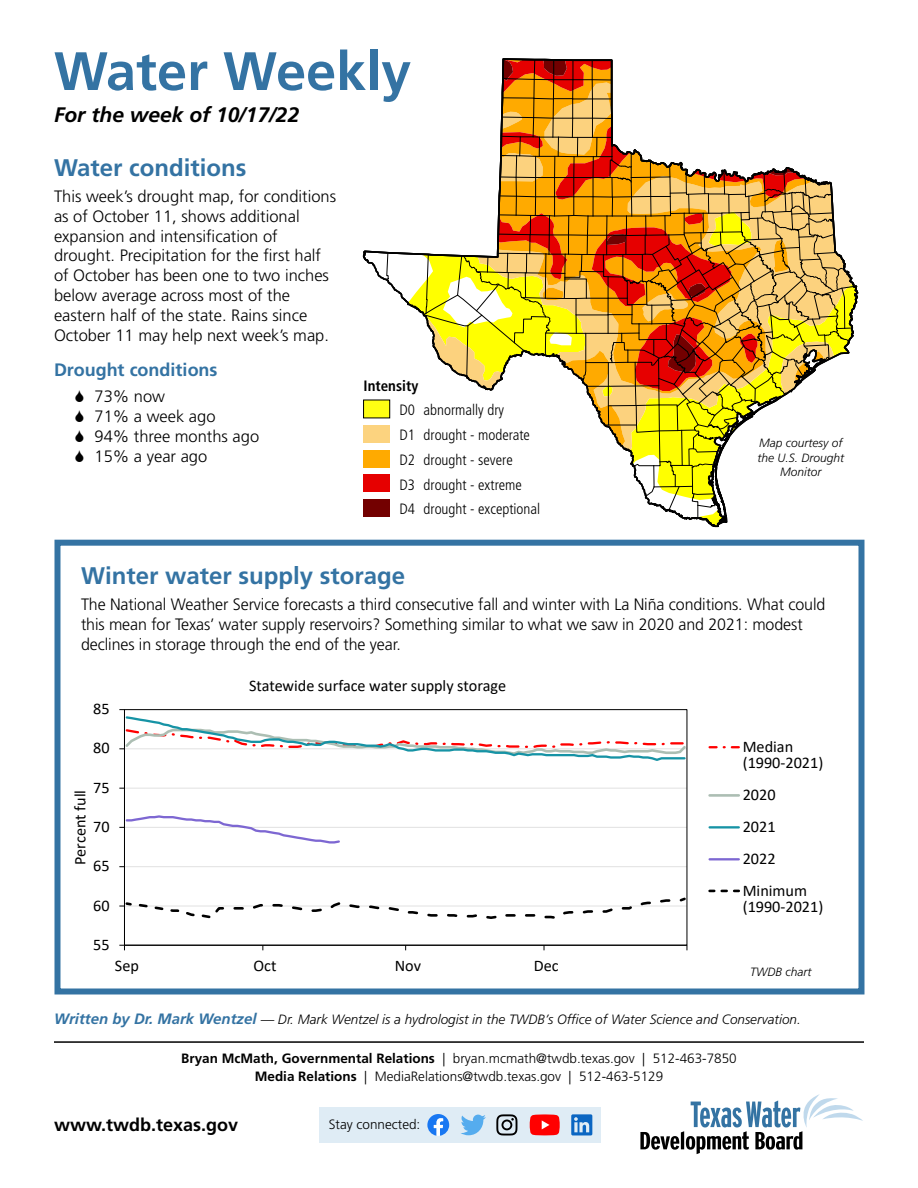
<style>
.page{position:relative;width:918px;height:1188px;background:#fff}
.page>*{position:absolute;margin:0;border:0;box-sizing:border-box;transform-origin:0 0}
.heading_1{font:700 54px "Frutiger LT Std";color:#3473a3}
.heading_2{font:700 24px "Frutiger LT Std";color:#3473a3}
.heading_1_date_line{font:italic 700 21px "Frutiger LT Std";color:#000}
.contact_info{font:700 18px "Frutiger LT Std";color:#000}
.heading_3{font:700 18px "Frutiger LT Std";color:#3473a3}
.body{font:300 16.5px/19.8px "Frutiger LT Std";color:#000}
.heading_2-2{font:300 16.5px/19.8px "Frutiger LT Std";letter-spacing:-.005em;color:#000}
.t1{font:16.2px/32px "Calibri";color:#000}
.t2{font:300 condensed 15px/24.8px "Frutiger LT Std";color:#000}
.t3{font:700 condensed 15px "Frutiger LT Std";color:#000}
.contact_info-2{font:300 13.5px/18px "Frutiger LT Std";color:#000;text-align:center}
.heading_4{font:italic 300 13.5px "Frutiger LT Std";color:#000}
.t4{font:italic 300 12px/14.4px "Frutiger LT Std";color:#000;text-align:center}
.s1{font-weight:700;font-size:15px;color:#3473a3}
.s2{font-weight:700}
</style>
<div class="page">
<div style="left:54px;top:540px;width:810px;height:454px;border:6px solid #3473a3"></div>
<div style="left:319px;top:1107px;width:282px;height:35px;background:#dfecf5"></div>
<svg style="left:730px;top:167px;width:129px;height:270px"></svg>
<svg style="left:362px;top:58px;width:368px;height:469px"></svg>
<div style="left:364px;top:400px;width:26px;height:18px;background:#ffff13"></div>
<div style="left:363px;top:400px;width:27px;height:18px;border:1px solid #000"></div>
<div style="left:364px;top:425px;width:26px;height:18px;background:#fcd37f"></div>
<div style="left:364px;top:450px;width:26px;height:18px;background:#fa0"></div>
<div style="left:364px;top:474px;width:26px;height:18px;background:#e60000"></div>
<div style="left:364px;top:499px;width:26px;height:18px;background:#730000"></div>
<hr style="left:124px;top:788px;width:563px;height:1px;background:#e1e1e1">
<hr style="left:124px;top:827px;width:563px;height:1px;background:#e1e1e1">
<hr style="left:124px;top:866px;width:563px;height:1px;background:#e1e1e1">
<hr style="left:124px;top:906px;width:563px;height:1px;background:#e1e1e1">
<hr style="left:124px;top:710px;width:1px;height:235px;background:#000">
<hr style="left:124px;top:945px;width:563px;height:1px;background:#000">
<svg style="left:119px;top:709px;width:569px;height:53px"></svg>
<svg style="left:119px;top:815px;width:221px;height:29px"></svg>
<svg style="left:119px;top:902px;width:106px;height:17px"></svg>
<svg style="left:232px;top:896px;width:456px;height:25px"></svg>
<svg style="left:710px;top:746px;width:7px;height:2px"></svg>
<svg style="left:724px;top:746px;width:15px;height:2px"></svg>
<hr style="left:710px;top:794px;width:29px;height:3px;background:#acbeb3">
<hr style="left:710px;top:826px;width:29px;height:3px;background:#1693a5">
<hr style="left:710px;top:858px;width:29px;height:2px;background:#7d67d2">
<svg style="left:722px;top:890px;width:17px;height:2px"></svg>
<hr style="left:54px;top:1041px;width:810px;height:2px;background:#000">
<svg style="left:640px;top:1094px;width:223px;height:60px"></svg>
<svg style="left:427px;top:1114px;width:22px;height:22px"></svg>
<svg style="left:461px;top:1115px;width:25px;height:20px"></svg>
<svg style="left:496px;top:1114px;width:21px;height:22px"></svg>
<svg style="left:530px;top:1114px;width:30px;height:21px"></svg>
<svg style="left:571px;top:1114px;width:21px;height:21px"></svg>
<p class="heading_1" style="left:54px;top:40px;width:359px">Water Weekly</p>
<p class="heading_1_date_line" style="left:54px;top:102px;width:247px">For the week of 10/17/22</p>
<p class="heading_2" style="left:54px;top:153px;width:194px">Water conditions</p>
<p class="body" style="left:54px;top:187px;width:284px">This week’s drought map, for conditions as of October 11, shows additional expansion and intensification of drought. Precipitation for the first half of October has been one to two inches below average across most of the eastern half of the state. Rains since October 11 may help next week’s map.</p>
<p class="heading_3" style="left:54px;top:359px;width:165px">Drought conditions</p>
<p class="body" style="left:94px;top:387px;width:72px">73% now</p>
<p class="body" style="left:94px;top:407px;width:123px">71% a week ago</p>
<p class="body" style="left:94px;top:427px;width:166px">94% three months ago</p>
<p class="body" style="left:94px;top:446px;width:114px">15% a year ago</p>
<p class="t3" style="left:364px;top:377px;width:56px">Intensity</p>
<p class="t2" style="left:400px;top:398px;width:142px">D0 abnormally dry<br>D1 drought - moderate<br>D2 drought - severe<br>D3 drought - extreme<br>D4 drought - exceptional</p>
<p class="t4" style="left:757px;top:436px;width:88px">Map courtesy of the U.S. Drought<br>Monitor</p>
<p class="heading_2" style="left:81px;top:561px;width:326px">Winter water supply storage</p>
<p class="heading_2-2" style="left:81px;top:595px;width:746px">The National Weather Service forecasts a third consecutive fall and winter with La Niña conditions. What could this mean for Texas’ water supply reservoirs? Something similar to what we saw in 2020 and 2021: modest declines in storage through the end of the year.</p>
<p class="t1" style="left:93px;top:692px;width:18px">85</p>
<p class="t1" style="left:93px;top:732px;width:18px">80</p>
<p class="t1" style="left:64px;top:865px;width:76px;rotate:-90deg">Percent full</p>
<p class="t1" style="left:93px;top:771px;width:18px">75</p>
<p class="t1" style="left:93px;top:810px;width:18px">70</p>
<p class="t1" style="left:93px;top:850px;width:18px">65</p>
<p class="t1" style="left:93px;top:889px;width:18px">60</p>
<p class="t1" style="left:249px;top:669px;width:259px">Statewide surface water supply storage</p>
<p class="t1" style="left:93px;top:928px;width:18px">55</p>
<p class="t1" style="left:115px;top:949px;width:26px">Sep</p>
<p class="t1" style="left:254px;top:949px;width:25px">Oct</p>
<p class="t1" style="left:395px;top:949px;width:28px">Nov</p>
<p class="t1" style="left:534px;top:949px;width:26px">Dec</p>
<p class="t1" style="left:743px;top:738px;width:82px;line-height:16.2px">Median (1990-2021)</p>
<p class="t1" style="left:743px;top:778px;width:66px">2020<br>2021<br>2022<br>Minimum</p>
<p class="t1" style="left:743px;top:890px;width:82px">(1990-2021)</p>
<p class="t4" style="left:750px;top:965px;width:63px">TWDB chart</p>
<p class="heading_4" style="left:54px;top:1011px;width:748px"><span class="s1">Written by Dr. Mark Wentzel</span> — Dr. Mark Wentzel is a hydrologist in the TWDB’s Office of Water Science and Conservation.</p>
<p class="contact_info-2" style="left:181px;top:1050px;width:557px"><span class="s2">Bryan McMath, Governmental Relations</span> | bryan.mcmath@twdb.texas.gov | 512-463-7850<br><span class="s2">Media Relations</span> | MediaRelations@twdb.texas.gov | 512-463-5129</p>
<p class="contact_info" style="left:54px;top:1114px;width:186px">www.twdb.texas.gov</p>
<p class="contact_info-2" style="left:329px;top:1116px;width:93px">Stay connected:</p>
</div>
